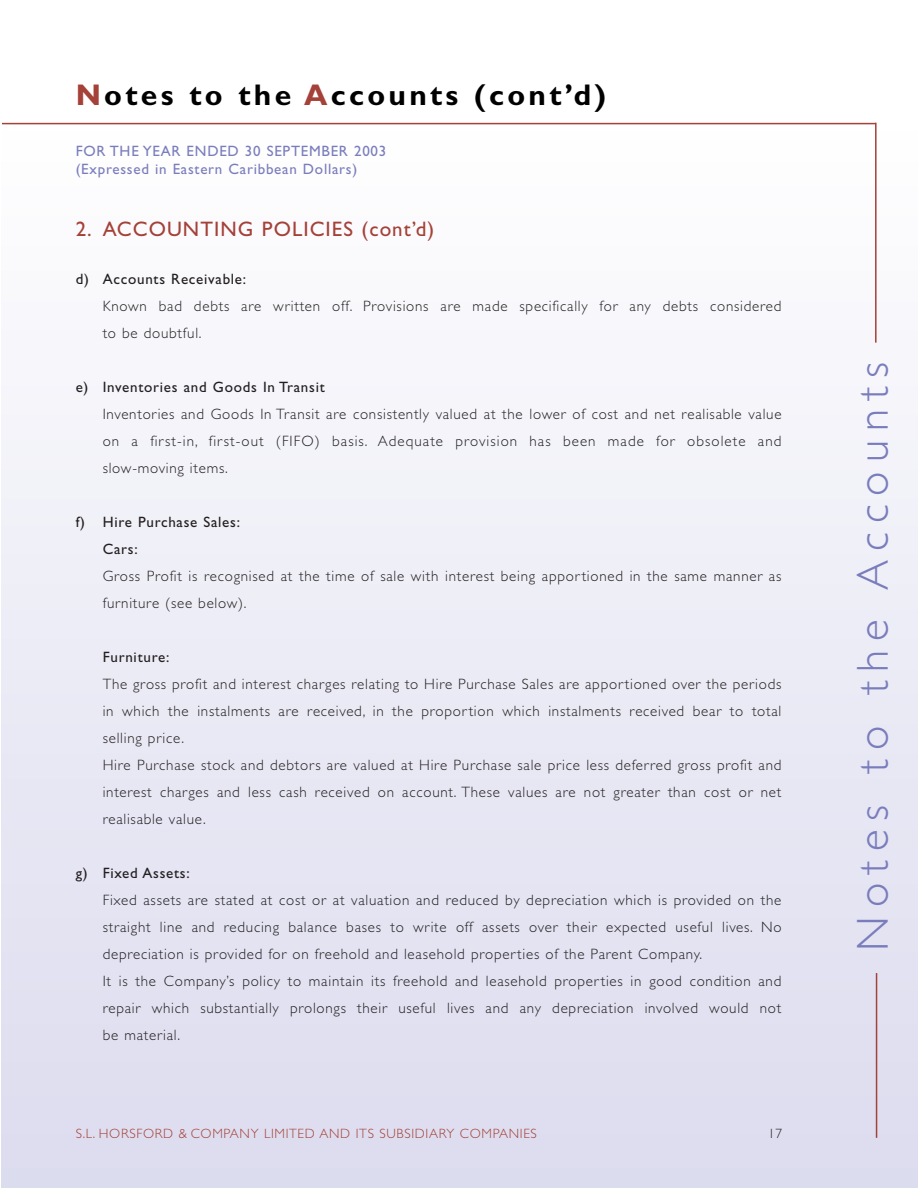
<style>
.page{position:relative;width:918px;height:1188px;background:#fff}
.page>*{position:absolute;margin:0;border:0;box-sizing:border-box;transform-origin:0 0}
.t1{font:300 45px "Gill Sans";letter-spacing:.2em;color:#7a7dbc}
.t2{font:700 30px "Gill Sans";letter-spacing:.11em;color:#000}
.t3{font:21px "Gill Sans";letter-spacing:.05em;color:#a44138}
.t4{font:300 15px/27px "Gill Sans";letter-spacing:.05em;color:#231f20}
.t5{font:15px/27px "Gill Sans";letter-spacing:.05em;color:#231f20}
.t6{font:15px/18px "Gill Sans";letter-spacing:.05em;color:#7a7dbc}
.t7{font:300 13.5px "Gill Sans";letter-spacing:.05em;color:#a44138}
.t8{font:300 13.5px "Gill Sans";color:#231f20}
.s1{color:#a44138}
</style>
<div class="page">
<div style="left:1px;top:124px;width:917px;height:1064px;background:linear-gradient(to bottom,#fefeff,#dbdbee)"></div>
<hr style="left:2px;top:123px;width:874px;height:1px;background:#a44138">
<hr style="left:875px;top:123px;width:2px;height:220px;background:#a44138">
<hr style="left:876px;top:973px;width:1px;height:165px;background:#a44138">
<h2 class="t2" style="left:76px;top:84px;width:532px"><span class="s1">N</span>otes to the <span class="s1">A</span>ccounts (cont’d)</h2>
<p class="t6" style="left:76px;top:143px;width:312px">FOR THE YEAR ENDED 30 SEPTEMBER 2003 (Expressed in Eastern Caribbean Dollars)</p>
<h3 class="t3" style="left:76px;top:222px;width:360px">2. ACCOUNTING POLICIES (cont’d)</h3>
<p class="t5" style="left:76px;top:268px;width:172px">d) Accounts Receivable:</p>
<p class="t4" style="left:103px;top:295px;width:680px">Known bad debts are written off. Provisions are made specifically for any debts considered to be doubtful.</p>
<p class="t5" style="left:76px;top:376px;width:251px">e) Inventories and Goods In Transit</p>
<p class="t4" style="left:103px;top:403px;width:680px;text-align:justify">Inventories and Goods In Transit are consistently valued at the lower of cost and net realisable value on a first-in, first-out (FIFO) basis. Adequate provision has been made for obsolete and slow-moving items.</p>
<p class="t5" style="left:103px;top:511px;width:139px;text-indent:-27px">f) Hire Purchase Sales:<br>Cars:</p>
<p class="t4" style="left:103px;top:565px;width:680px">Gross Profit is recognised at the time of sale with interest being apportioned in the same manner as furniture (see below).</p>
<p class="t5" style="left:103px;top:646px;width:68px">Furniture:</p>
<p class="t4" style="left:103px;top:673px;width:680px">The gross profit and interest charges relating to Hire Purchase Sales are apportioned over the periods in which the instalments are received, in the proportion which instalments received bear to total selling price.<br>Hire Purchase stock and debtors are valued at Hire Purchase sale price less deferred gross profit and interest charges and less cash received on account. These values are not greater than cost or net realisable value.</p>
<p class="t5" style="left:76px;top:862px;width:116px">g) Fixed Assets:</p>
<p class="t4" style="left:103px;top:889px;width:680px">Fixed assets are stated at cost or at valuation and reduced by depreciation which is provided on the straight line and reducing balance bases to write off assets over their expected useful lives. No depreciation is provided for on freehold and leasehold properties of the Parent Company.<br>It is the Company’s policy to maintain its freehold and leasehold properties in good condition and repair which substantially prolongs their useful lives and any depreciation involved would not be material.</p>
<p class="t7" style="left:76px;top:1128px;width:463px">S.L. HORSFORD &amp; COMPANY LIMITED AND ITS SUBSIDIARY COMPANIES</p>
<p class="t8" style="left:768px;top:1129px;width:16px">17</p>
<h1 class="t1" style="left:857px;top:951px;width:591px;rotate:-90deg">Notes to the Accounts</h1>
</div>
